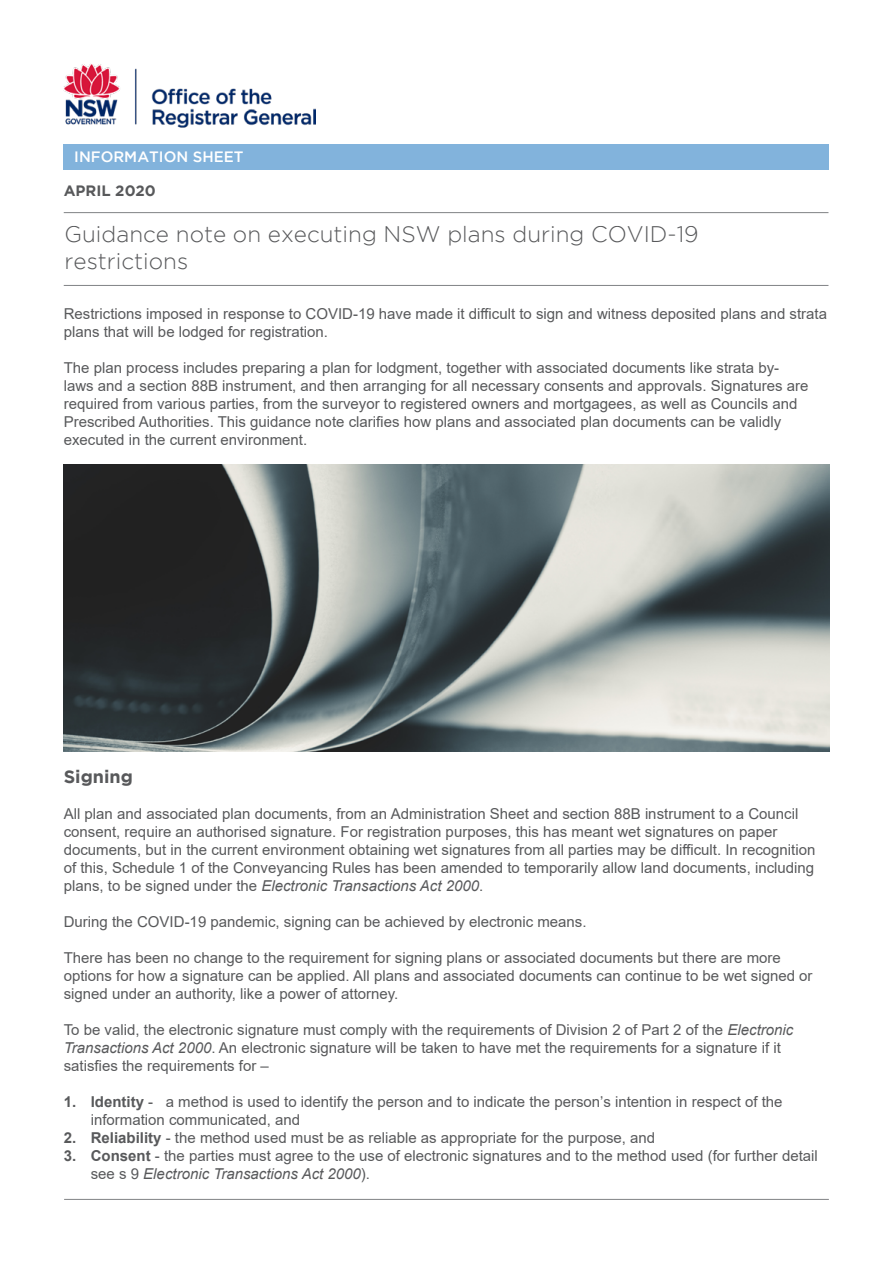
<style>
.page{position:relative;width:893px;height:1263px;background:#fff}
.page>*{position:absolute;margin:0;border:0;box-sizing:border-box;transform-origin:0 0}
.t1{font:300 22.5px/27px "Gotham";color:#58595b}
.t2{font:700 18px "Gotham";color:#58595b}
.t3{font:15px/18px "Arial";color:#58595b}
.t4{font:500 15px "Gotham";color:#fff}
.t5{font:700 15px "Gotham";color:#58595b}
.s1{font-style:italic}
.s2{font-weight:700}
</style>
<div class="page">
<img style="left:64px;top:64px;width:252px;height:64px">
<div style="left:64px;top:145px;width:765px;height:25px;background:#82b3dc"></div>
<hr style="left:64px;top:212px;width:764px;height:1px;background:#808285">
<hr style="left:64px;top:285px;width:764px;height:1px;background:#808285">
<img style="left:64px;top:464px;width:765px;height:287px">
<hr style="left:64px;top:1199px;width:765px;height:1px;background:#808285">
<p class="t4" style="left:74px;top:148px;width:171px">INFORMATION SHEET</p>
<p class="t5" style="left:64px;top:182px;width:94px">APRIL 2020</p>
<h1 class="t1" style="left:65px;top:220px;width:636px">Guidance note on executing NSW plans during COVID-19 restrictions</h1>
<p class="t3" style="left:64px;top:305px;width:765px">Restrictions imposed in response to COVID-19 have made it difficult to sign and witness deposited plans and strata plans that will be lodged for registration.</p>
<p class="t3" style="left:64px;top:359px;width:746px">The plan process includes preparing a plan for lodgment, together with associated documents like strata by&shy;laws and a section 88B instrument, and then arranging for all necessary consents and approvals. Signatures are required from various parties, from the surveyor to registered owners and mortgagees, as well as Councils and Prescribed Authorities. This guidance note clarifies how plans and associated plan documents can be validly executed in the current environment.</p>
<p class="t2" style="left:64px;top:766px;width:71px">Signing</p>
<p class="t3" style="left:64px;top:804px;width:753px">All plan and associated plan documents, from an Administration Sheet and section 88B instrument to a Council consent, require an authorised signature. For registration purposes, this has meant wet signatures on paper documents, but in the current environment obtaining wet signatures from all parties may be difficult. In recognition of this, Schedule 1 of the Conveyancing Rules has been amended to temporarily allow land documents, including plans, to be signed under the <span class="s1">Electronic Transactions Act 2000</span>.</p>
<p class="t3" style="left:64px;top:912px;width:524px">During the COVID-19 pandemic, signing can be achieved by electronic means.</p>
<p class="t3" style="left:64px;top:948px;width:750px">There has been no change to the requirement for signing plans or associated documents but there are more options for how a signature can be applied. All plans and associated documents can continue to be wet signed or signed under an authority, like a power of attorney.</p>
<p class="t3" style="left:64px;top:1020px;width:731px">To be valid, the electronic signature must comply with the requirements of Division 2 of Part 2 of the <span class="s1">Electronic<br>Transactions Act 2000</span>. An electronic signature will be taken to have met the requirements for a signature if it satisfies the requirements for –</p>
<p class="t3" style="left:91px;top:1092px;width:693px;text-indent:-27px"><span class="s2">1. Identity</span> - a method is used to identify the person and to indicate the person’s intention in respect of the information communicated, and</p>
<p class="t3" style="left:64px;top:1128px;width:593px"><span class="s2">2. Reliability</span> - the method used must be as reliable as appropriate for the purpose, and</p>
<p class="t3" style="left:91px;top:1146px;width:729px;text-indent:-27px"><span class="s2">3. Consent</span> - the parties must agree to the use of electronic signatures and to the method used (for further detail see s 9 <span class="s1">Electronic Transactions Act 2000</span>).</p>
</div>
